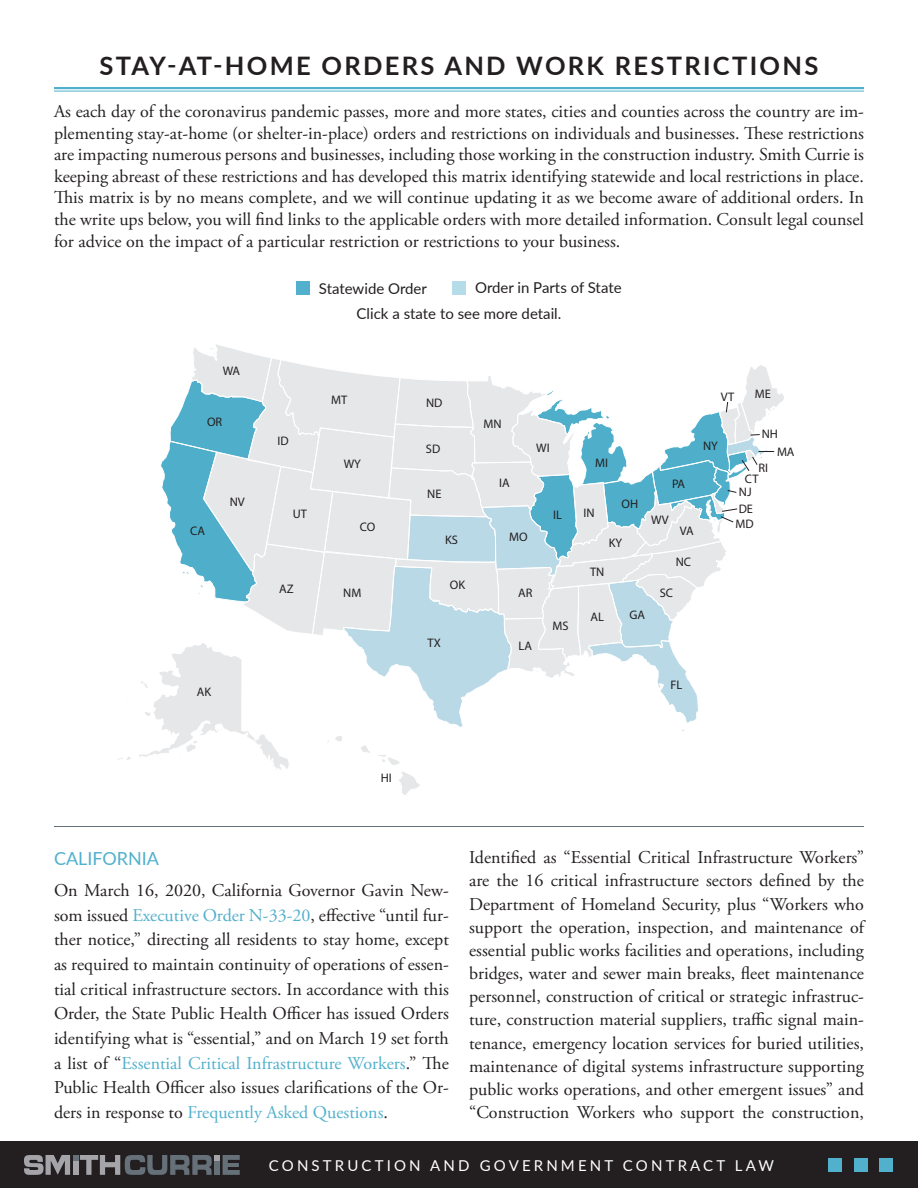
<style>
.page{position:relative;width:918px;height:1188px;background:#fff}
.page>*{position:absolute;margin:0;border:0;box-sizing:border-box;transform-origin:0 0}
.t1{font:700 25.5px "Lato";letter-spacing:.09em;color:#231f20}
.t2{font:18px/23.1px "Adobe Garamond Pro";color:#231f20;text-align:justify}
.t3{font:18px "Lato";color:#51b0cc}
.t4{font:15px "Lato";color:#231f20}
.t5{font:15px "Lato";letter-spacing:.21em;color:#fff}
.t6{font:12.45px/16.2px "Myriad Pro";color:#231f20}
.s1{color:#51b0cc}
</style>
<div class="page">
<div style="left:0;top:1142px;width:918px;height:46px;background:#231f20"></div>
<svg style="left:118px;top:344px;width:666px;height:451px"></svg>
<div style="left:296px;top:281px;width:14px;height:14px;background:#51b0cc"></div>
<div style="left:453px;top:281px;width:13px;height:14px;background:#b4dde9"></div>
<svg style="left:24px;top:1155px;width:216px;height:20px"></svg>
<div style="left:828px;top:1158px;width:14px;height:14px;background:#51b0cc"></div>
<div style="left:879px;top:1158px;width:14px;height:14px;background:#51b0cc"></div>
<div style="left:854px;top:1158px;width:13px;height:14px;background:#51b0cc"></div>
<hr style="left:54px;top:826px;width:810px;height:1px;background:#66707a">
<hr style="left:54px;top:87px;width:810px;height:2px;background:#51b0cc">
<hr style="left:54px;top:91px;width:810px;height:1px;background:#51b0cc">
<p class="t1" style="left:99px;top:46px;width:720px">STAY-AT-HOME ORDERS AND WORK RESTRICTIONS</p>
<p class="t2" style="left:54px;top:101px;width:812px;line-height:21.6px">As each day of the coronavirus pandemic passes, more and more states, cities and counties across the country are im&shy;plementing stay-at-home (or shelter-in-place) orders and restrictions on individuals and businesses. These restrictions are impacting numerous persons and businesses, including those working in the construction industry. Smith Currie is keeping abreast of these restrictions and has developed this matrix identifying statewide and local restrictions in place.<br>This matrix is by no means complete, and we will continue updating it as we become aware of additional orders. In the write ups below, you will find links to the applicable orders with more detailed information. Consult legal counsel for advice on the impact of a particular restriction or restrictions to your business.</p>
<p class="t6" style="left:223px;top:363px;width:19px">WA</p>
<p class="t6" style="left:207px;top:413px;width:17px">OR</p>
<p class="t6" style="left:190px;top:523px;width:16px">CA</p>
<p class="t6" style="left:230px;top:494px;width:17px">NV</p>
<p class="t6" style="left:197px;top:684px;width:16px">AK</p>
<p class="t4" style="left:319px;top:278px;width:110px">Statewide Order</p>
<p class="t4" style="left:475px;top:277px;width:148px">Order in Parts of State</p>
<p class="t4" style="left:357px;top:303px;width:206px">Click a state to see more detail.</p>
<p class="t6" style="left:331px;top:391px;width:18px">MT</p>
<p class="t6" style="left:426px;top:394px;width:18px">ND</p>
<p class="t6" style="left:721px;top:388px;width:15px">VT</p>
<p class="t6" style="left:755px;top:386px;width:18px">ME</p>
<p class="t6" style="left:278px;top:433px;width:13px">ID</p>
<p class="t6" style="left:426px;top:440px;width:16px">SD</p>
<p class="t6" style="left:484px;top:416px;width:20px">MN</p>
<p class="t6" style="left:536px;top:439px;width:15px">WI</p>
<p class="t6" style="left:703px;top:437px;width:16px">NY</p>
<p class="t6" style="left:777px;top:424px;width:19px;line-height:18.1px;text-indent:-15px">NH<br>MA</p>
<p class="t6" style="left:344px;top:456px;width:19px">WY</p>
<p class="t6" style="left:595px;top:455px;width:14px">MI</p>
<p class="t6" style="left:758px;top:459px;width:11px">RI</p>
<p class="t6" style="left:293px;top:506px;width:16px">UT</p>
<p class="t6" style="left:360px;top:519px;width:17px">CO</p>
<p class="t6" style="left:427px;top:485px;width:16px">NE</p>
<p class="t6" style="left:445px;top:532px;width:14px">KS</p>
<p class="t6" style="left:499px;top:475px;width:12px">IA</p>
<p class="t6" style="left:509px;top:529px;width:20px">MO</p>
<p class="t6" style="left:553px;top:506px;width:10px">IL</p>
<p class="t6" style="left:584px;top:505px;width:13px">IN</p>
<p class="t6" style="left:621px;top:495px;width:18px">OH</p>
<p class="t6" style="left:609px;top:534px;width:15px">KY</p>
<p class="t6" style="left:590px;top:563px;width:16px">TN</p>
<p class="t6" style="left:672px;top:475px;width:15px">PA</p>
<p class="t6" style="left:651px;top:511px;width:19px">WV</p>
<p class="t6" style="left:680px;top:523px;width:15px">VA</p>
<p class="t6" style="left:676px;top:554px;width:17px">NC</p>
<p class="t6" style="left:745px;top:470px;width:15px">CT</p>
<p class="t6" style="left:735px;top:484px;width:20px">NJ<br>DE<br>MD</p>
<p class="t6" style="left:279px;top:580px;width:16px">AZ</p>
<p class="t6" style="left:343px;top:585px;width:20px">NM</p>
<p class="t6" style="left:450px;top:577px;width:17px">OK</p>
<p class="t6" style="left:518px;top:585px;width:16px">AR</p>
<p class="t6" style="left:660px;top:585px;width:15px">SC</p>
<p class="t6" style="left:552px;top:618px;width:18px">MS</p>
<p class="t6" style="left:591px;top:608px;width:15px">AL</p>
<p class="t6" style="left:629px;top:607px;width:17px">GA</p>
<p class="t6" style="left:427px;top:634px;width:15px">TX</p>
<p class="t6" style="left:519px;top:638px;width:15px">LA</p>
<p class="t6" style="left:671px;top:676px;width:13px">FL</p>
<p class="t6" style="left:381px;top:770px;width:13px">HI</p>
<p class="t3" style="left:54px;top:845px;width:107px">CALIFORNIA</p>
<p class="t2" style="left:54px;top:879px;width:396px;line-height:24.6px">On March 16, 2020, California Governor Gavin New&shy;som issued <span class="s1">Executive Order N-33-20</span>, effective “until fur&shy;ther notice,” directing all residents to stay home, except as required to maintain continuity of operations of essen&shy;tial critical infrastructure sectors. In accordance with this Order, the State Public Health Officer has issued Orders identifying what is “essential,” and on March 19 set forth a list of “<span class="s1">Essential Critical Infrastructure Workers</span>.” The Public Health Officer also issues clarifications of the Or&shy;ders in response to <span class="s1">Frequently Asked Questions</span>.</p>
<p class="t2" style="left:469px;top:847px;width:396px">Identified as “Essential Critical Infrastructure Workers” are the 16 critical infrastructure sectors defined by the Department of Homeland Security, plus “Workers who support the operation, inspection, and maintenance of essential public works facilities and operations, including bridges, water and sewer main breaks, fleet maintenance personnel, construction of critical or strategic infrastruc&shy;ture, construction material suppliers, traffic signal main&shy;tenance, emergency location services for buried utilities, maintenance of digital systems infrastructure supporting public works operations, and other emergent issues” and “Construction Workers who support the construction,</p>
<p class="t5" style="left:269px;top:1155px;width:507px">CONSTRUCTION AND GOVERNMENT CONTRACT LAW</p>
</div>
